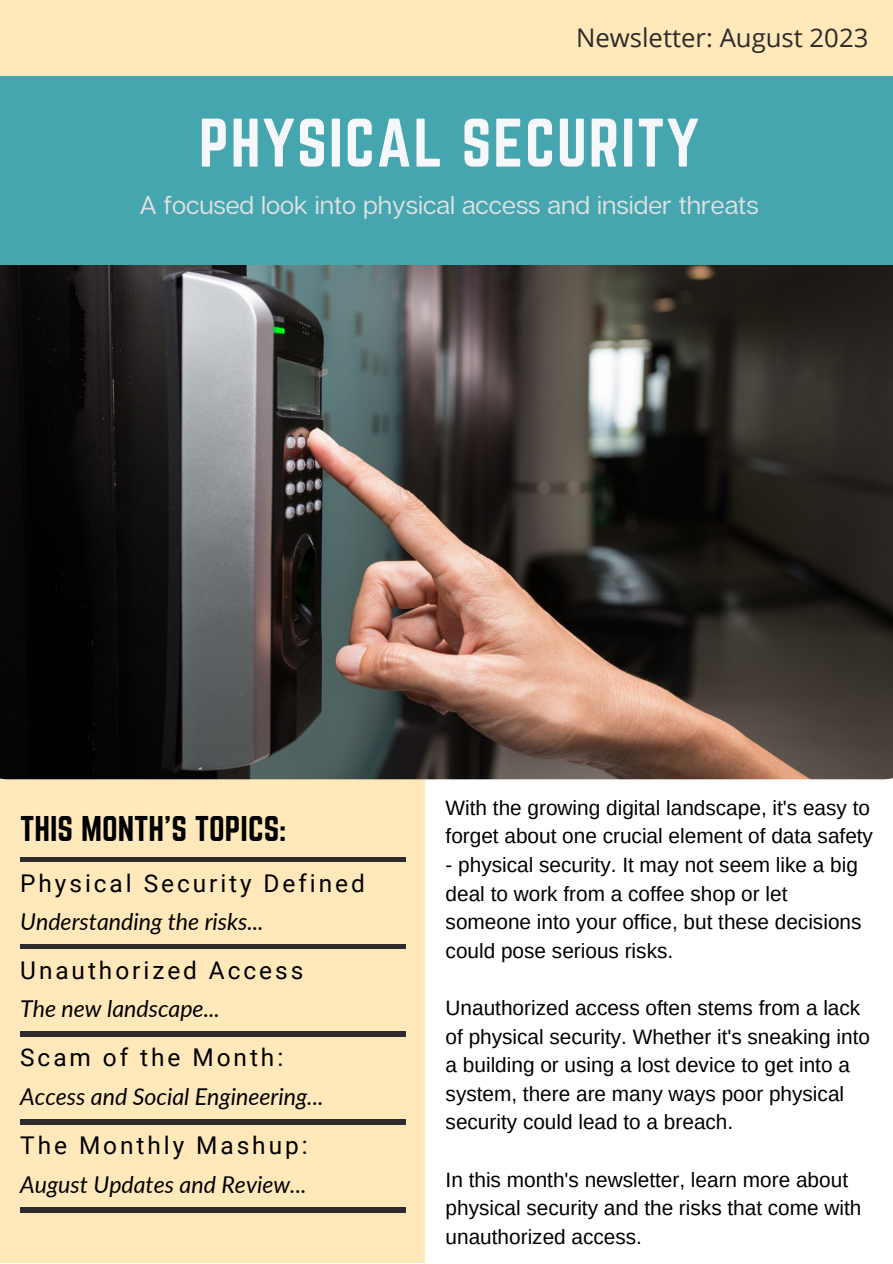
<style>
.page{position:relative;width:893px;height:1264px;background:#fff}
.page>*{position:absolute;margin:0;border:0;box-sizing:border-box;transform-origin:0 0}
.t1{font:60px "Norwester";letter-spacing:.03em;color:#f5f7fa}
.t2{font:31.35px "Norwester";color:#000}
.t3{font:25.65px "Open Sans";color:#2e2a2b}
.t4{font:25.5px "Articulat CF";color:#e1e1e1}
.t5{font:24.45px "Roboto";letter-spacing:.12em;color:#000}
.t6{font:italic 23.1px "Lato";color:#000}
.t7{font:20.85px/28.7px "Arimo";color:#000}
</style>
<div class="page">
<div style="left:0;top:0;width:892px;height:76px;background:#ffe9ba"></div>
<div style="left:0;top:694px;width:424px;height:568px;background:#ffe9ba"></div>
<img style="left:0;top:265px;width:892px;height:514px">
<div style="left:0;top:76px;width:892px;height:189px;background:#45a6b0"></div>
<hr style="left:20px;top:857px;width:386px;height:4px;background:#2e2a2b">
<div style="left:20px;top:1119px;width:386px;height:5px;background:#2e2a2b"></div>
<hr style="left:20px;top:944px;width:386px;height:4px;background:#2e2a2b">
<div style="left:20px;top:1207px;width:386px;height:5px;background:#2e2a2b"></div>
<div style="left:20px;top:1031px;width:386px;height:5px;background:#2e2a2b"></div>
<p class="t3" style="left:576px;top:19px;width:294px">Newsletter: August 2023</p>
<p class="t1" style="left:199px;top:107px;width:502px">PHYSICAL SECURITY</p>
<p class="t4" style="left:139px;top:188px;width:620px">A focused look into physical access and insider threats</p>
<p class="t2" style="left:20px;top:809px;width:268px">THIS MONTH'S TOPICS:</p>
<p class="t5" style="left:20px;top:869px;width:346px">Physical Security Defined</p>
<p class="t6" style="left:20px;top:907px;width:245px">Understanding the risks...</p>
<p class="t5" style="left:20px;top:956px;width:284px">Unauthorized Access</p>
<p class="t6" style="left:20px;top:994px;width:201px">The new landscape...</p>
<p class="t5" style="left:20px;top:1043px;width:264px">Scam of the Month:</p>
<p class="t6" style="left:20px;top:1082px;width:305px">Access and Social Engineering...</p>
<p class="t5" style="left:20px;top:1131px;width:289px">The Monthly Mashup:</p>
<p class="t6" style="left:20px;top:1170px;width:288px">August Updates and Review...</p>
<p class="t7" style="left:445px;top:793px;width:429px">With the growing digital landscape, it's easy to forget about one crucial element of data safety</p>
<p class="t7" style="left:445px;top:850px;width:417px">- physical security. It may not seem like a big deal to work from a coffee shop or let someone into your office, but these decisions could pose serious risks.</p>
<p class="t7" style="left:445px;top:993px;width:426px">Unauthorized access often stems from a lack of physical security. Whether it's sneaking into a building or using a lost device to get into a system, there are many ways poor physical security could lead to a breach.</p>
<p class="t7" style="left:445px;top:1164px;width:417px">In this month's newsletter, learn more about physical security and the risks that come with unauthorized access.</p>
</div>
